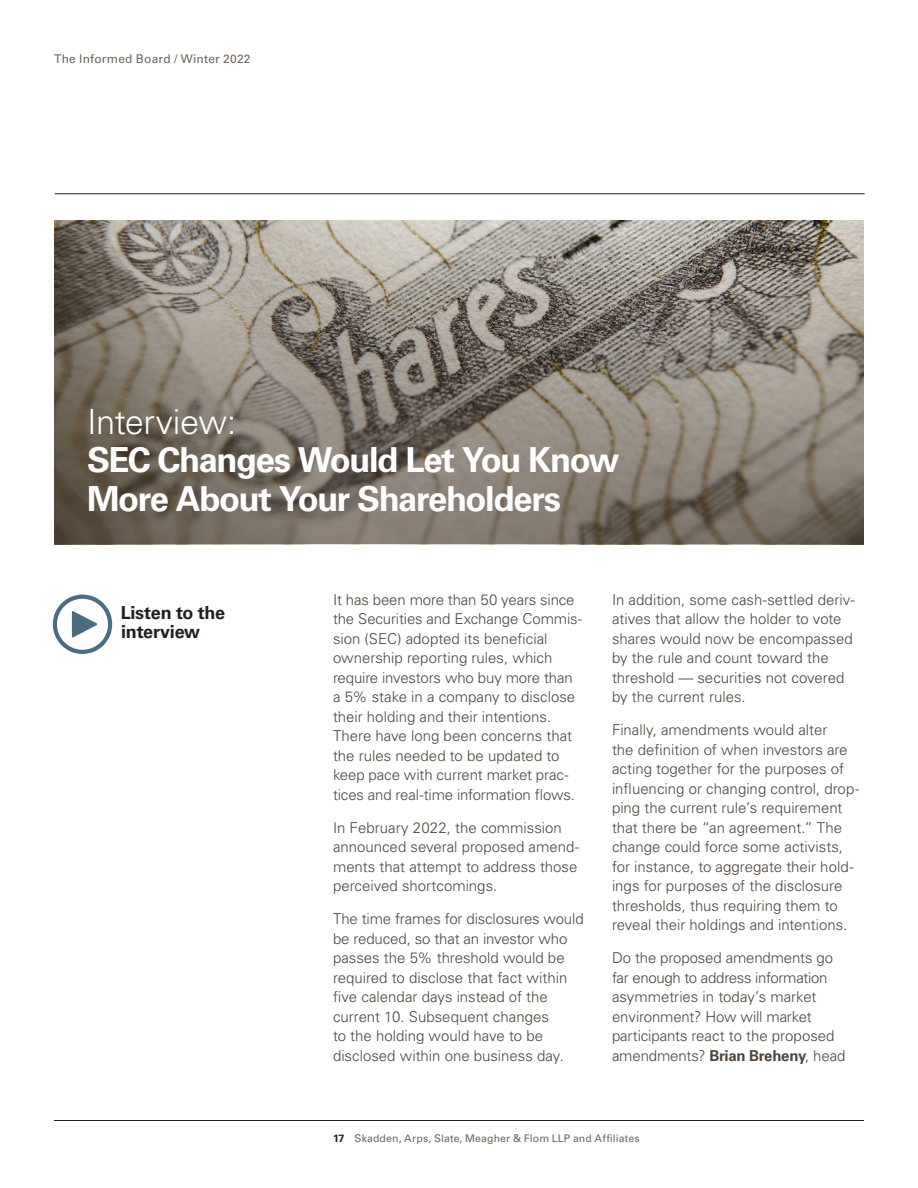
<style>
.page{position:relative;width:918px;height:1188px;background:#fff}
.page>*{position:absolute;margin:0;border:0;box-sizing:border-box;transform-origin:0 0}
.Article_Title{font:700 34.5px/39px "Univers LT Std";letter-spacing:-.045em;color:#fff}
.Heading_1{font:700 18px/19.5px "Univers LT Std";letter-spacing:-.015em;color:#231f20}
.Main_Body{font:300 15px/19.5px "Univers LT Std";color:#4f463d}
.t1{font:12px "Univers LT Std";letter-spacing:.02em;color:#6f645a}
.t2{font:10.5px "Univers LT Std";letter-spacing:.01em;color:#6f645a}
.s1{font-weight:300}
.s2{font-weight:700}
.s3{font-weight:700;color:#231f20}
</style>
<div class="page">
<hr style="left:54px;top:1120px;width:810px;height:1px;background:#231f20">
<hr style="left:55px;top:194px;width:810px;height:1px;background:#231f20">
<svg style="left:54px;top:220px;width:810px;height:324px;background:#877f74"></svg>
<svg style="left:53px;top:595px;width:59px;height:59px"></svg>
<p class="t1" style="left:54px;top:51px;width:198px">The Informed Board / Winter 2022</p>
<h1 class="Article_Title" style="left:87px;top:402px;width:534px"><span class="s1">Interview:<br></span>SEC Changes Would Let You Know<br>More About Your Shareholders</h1>
<h2 class="Heading_1" style="left:121px;top:603px;width:106px">Listen to the interview</h2>
<p class="Main_Body" style="left:333px;top:590px;width:251px">It has been more than 50 years since the Securities and Exchange Commis&shy;sion (SEC) adopted its beneficial ownership reporting rules, which require investors who buy more than a 5% stake in a company to disclose their holding and their intentions.<br>There have long been concerns that the rules needed to be updated to keep pace with current market prac&shy;tices and real-time information flows.</p>
<p class="Main_Body" style="left:333px;top:818px;width:248px">In February 2022, the commission announced several proposed amend&shy;ments that attempt to address those perceived shortcomings.</p>
<p class="Main_Body" style="left:333px;top:909px;width:252px">The time frames for disclosures would be reduced, so that an investor who passes the 5% threshold would be required to disclose that fact within five calendar days instead of the current 10. Subsequent changes<br>to the holding would have to be disclosed within one business day.</p>
<p class="Main_Body" style="left:612px;top:590px;width:244px">In addition, some cash-settled deriv&shy;atives that allow the holder to vote shares would now be encompassed by the rule and count toward the threshold — securities not covered by the current rules.</p>
<p class="Main_Body" style="left:612px;top:720px;width:249px">Finally, amendments would alter<br>the definition of when investors are acting together for the purposes of influencing or changing control, drop&shy;ping the current rule’s requirement that there be “an agreement.” The change could force some activists, for instance, to aggregate their hold&shy;ings for purposes of the disclosure thresholds, thus requiring them to reveal their holdings and intentions.</p>
<p class="Main_Body" style="left:612px;top:948px;width:235px">Do the proposed amendments go far enough to address information asymmetries in today’s market environment? How will market participants react to the proposed amendments? <span class="s2">Brian Breheny</span>, head</p>
<p class="t2" style="left:333px;top:1132px;width:308px"><span class="s3">17</span> Skadden, Arps, Slate, Meagher &amp; Flom LLP and Affiliates</p>
</div>
